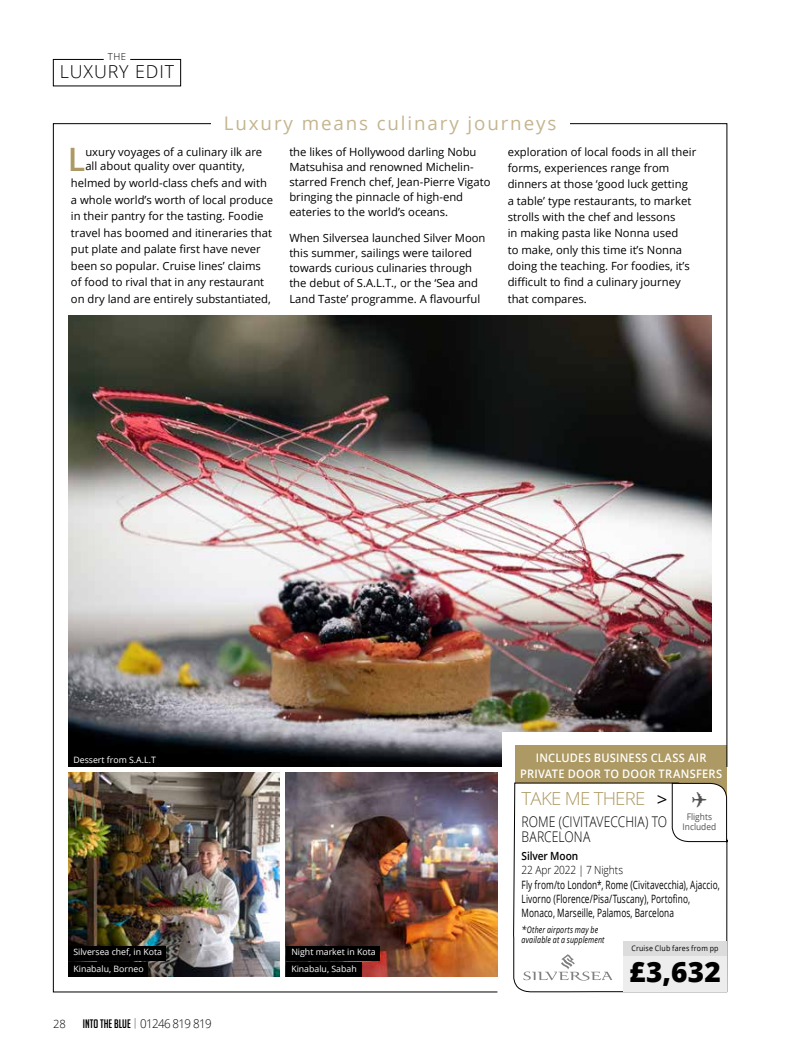
<style>
.page{position:relative;width:798px;height:1063px;background:#fff}
.page>*{position:absolute;margin:0;border:0;box-sizing:border-box;transform-origin:0 0}
.t1{font:600 32.25px "Open Sans";color:#ad9963}
.t2{font:800 28px "Open Sans";color:#000}
.t3{font:18.75px "Open Sans";letter-spacing:.1em;color:#c5b58f}
.t4{font:300 18px "Open Sans";letter-spacing:-.04em;color:#ad9963;scale:1.04 1}
.t5{font:300 17.88px "Open Sans";letter-spacing:.05em;color:#000}
.t6{font:300 14.62px/15.9px "Open Sans";letter-spacing:.005em;color:#000;scale:.83 1}
.t7{font:12px "Big Noodle Titling";color:#000}
.t8{font:600 11.75px "Open Sans";letter-spacing:.02em;color:#fff;scale:.94 1}
.t9{font:11.5px/13.9px "Open Sans";letter-spacing:.01em;color:#000;scale:.72 1}
.t10{font:11.25px/16.4px "Open Sans";color:#000}
.t11{font:300 11.25px "Open Sans";letter-spacing:-.005em;color:#000;scale:.9 1}
.t12{font:600 11.25px "Open Sans";letter-spacing:-.01em;color:#000;scale:.9 1}
.t13{font:300 11.25px "Open Sans";letter-spacing:-.005em;color:#000}
.t14{font:300 9.62px "Open Sans";color:#000}
.t15{font:italic 9.12px/10.4px "Open Sans";letter-spacing:.015em;color:#000;scale:.77 1}
.t16{font:9.12px/10.5px "Open Sans";color:#52504e;text-align:center;scale:.92 1}
.t17{font:8.75px/16.9px "Open Sans";color:#fff}
.t18{font:7.62px "Open Sans";letter-spacing:.025em;color:#000;scale:.92 1}
.s1{font-family:"Open Sans";font-weight:300}
.s2{font-weight:400;color:#000}
.s3{font-size:9.62px}
</style>
<div class="page">
<img style="left:53px;top:123px;width:674px;height:869px">
<div style="left:211px;top:113px;width:358px;height:21px;background:#fff"></div>
<svg style="left:513px;top:783px;width:214px;height:210px"></svg>
<div style="left:623px;top:942px;width:103px;height:49px;background:#ededed"></div>
<div style="left:623px;top:941px;width:103px;height:14px;background:#dcdcdc"></div>
<img style="left:68px;top:772px;width:211px;height:204px">
<img style="left:286px;top:772px;width:211px;height:204px">
<div style="left:68px;top:752px;width:95px;height:15px;background:#000"></div>
<div style="left:286px;top:962px;width:76px;height:14px;background:#000"></div>
<div style="left:286px;top:946px;width:93px;height:14px;background:#000"></div>
<div style="left:68px;top:962px;width:80px;height:14px;background:#000"></div>
<div style="left:68px;top:946px;width:97px;height:14px;background:#000"></div>
<svg style="left:523px;top:954px;width:89px;height:27px"></svg>
<svg style="left:53px;top:59px;width:128px;height:27px"></svg>
<svg style="left:671px;top:783px;width:55px;height:59px"></svg>
<p class="t14" style="left:108px;top:50px;width:20px">THE</p>
<h3 class="t5" style="left:60px;top:60px;width:116px">LUXURY EDIT</h3>
<h3 class="t3" style="left:224px;top:110px;width:334px">Luxury means culinary journeys</h3>
<h1 class="t1" style="left:68px;top:137px;width:19px">L</h1>
<p class="t10" style="left:85px;top:144px;width:178px;line-height:15px">uxury voyages of a culinary ilk are all about quality over quantity,</p>
<p class="t10" style="left:71px;top:174px;width:204px">helmed by world-class chefs and with a whole world’s worth of local produce in their pantry for the tasting. Foodie travel has boomed and itineraries that put plate and palate first have never been so popular. Cruise lines’ claims of food to rival that in any restaurant on dry land are entirely substantiated,</p>
<p class="t10" style="left:289px;top:144px;width:202px;line-height:15.1px">the likes of Hollywood darling Nobu Matsuhisa and renowned Michelin&shy;starred French chef, Jean-Pierre Vigato bringing the pinnacle of high-end eateries to the world’s oceans.</p>
<p class="t10" style="left:289px;top:230px;width:198px;line-height:15.1px">When Silversea launched Silver Moon this summer, sailings were tailored towards curious culinaries through the debut of S.A.L.T., or the ‘Sea and Land Taste’ programme. A flavourful</p>
<p class="t10" style="left:507px;top:143px;width:190px">exploration of local foods in all their forms, experiences range from dinners at those ‘good luck getting a table’ type restaurants, to market strolls with the chef and lessons<br>in making pasta like Nonna used<br>to make, only this time it’s Nonna doing the teaching. For foodies, it’s difficult to find a culinary journey that compares.</p>
<p class="t17" style="left:73px;top:751px;width:84px">Dessert from S.A.L.T</p>
<p class="t17" style="left:73px;top:943px;width:90px">Silversea chef, in Kota<br>Kinabalu, Borneo</p>
<p class="t13" style="left:53px;top:1016px;width:14px">28</p>
<p class="t7" style="left:83px;top:1017px;width:130px">INTO THE BLUE <span class="s1">01246 819 819</span></p>
<p class="t17" style="left:291px;top:943px;width:86px">Night market in Kota<br>Kinabalu, Sabah</p>
<p class="t8" style="left:535px;top:749px;width:183px">INCLUDES BUSINESS CLASS AIR</p>
<p class="t8" style="left:520px;top:766px;width:216px">PRIVATE DOOR TO DOOR TRANSFERS</p>
<h3 class="t4" style="left:521px;top:787px;width:142px">TAKE ME THERE <span class="s2">&gt;</span></h3>
<p class="t6" style="left:521px;top:813px;width:177px">ROME (CIVITAVECCHIA) TO<br>BARCELONA</p>
<p class="t12" style="left:521px;top:848px;width:64px">Silver Moon</p>
<p class="t11" style="left:521px;top:862px;width:114px">22 Apr 2022 | 7 Nights</p>
<p class="t16" style="left:682px;top:811px;width:38px">Flights<br>Included</p>
<p class="t9" style="left:521px;top:878px;width:277px">Fly from/to London*, Rome (Civitavecchia), Ajaccio,<br>Livorno (Florence/Pisa/Tuscany), Portofino,<br>Monaco, Marseille, Palamos, Barcelona</p>
<p class="t18" style="left:631px;top:943px;width:96px">Cruise Club fares from pp</p>
<h2 class="t2" style="left:628px;top:950px;width:93px">£3,632</h2>
<p class="t15" style="left:521px;top:924px;width:109px"><span class="s3">*</span>Other airports may be available at a supplement</p>
</div>
